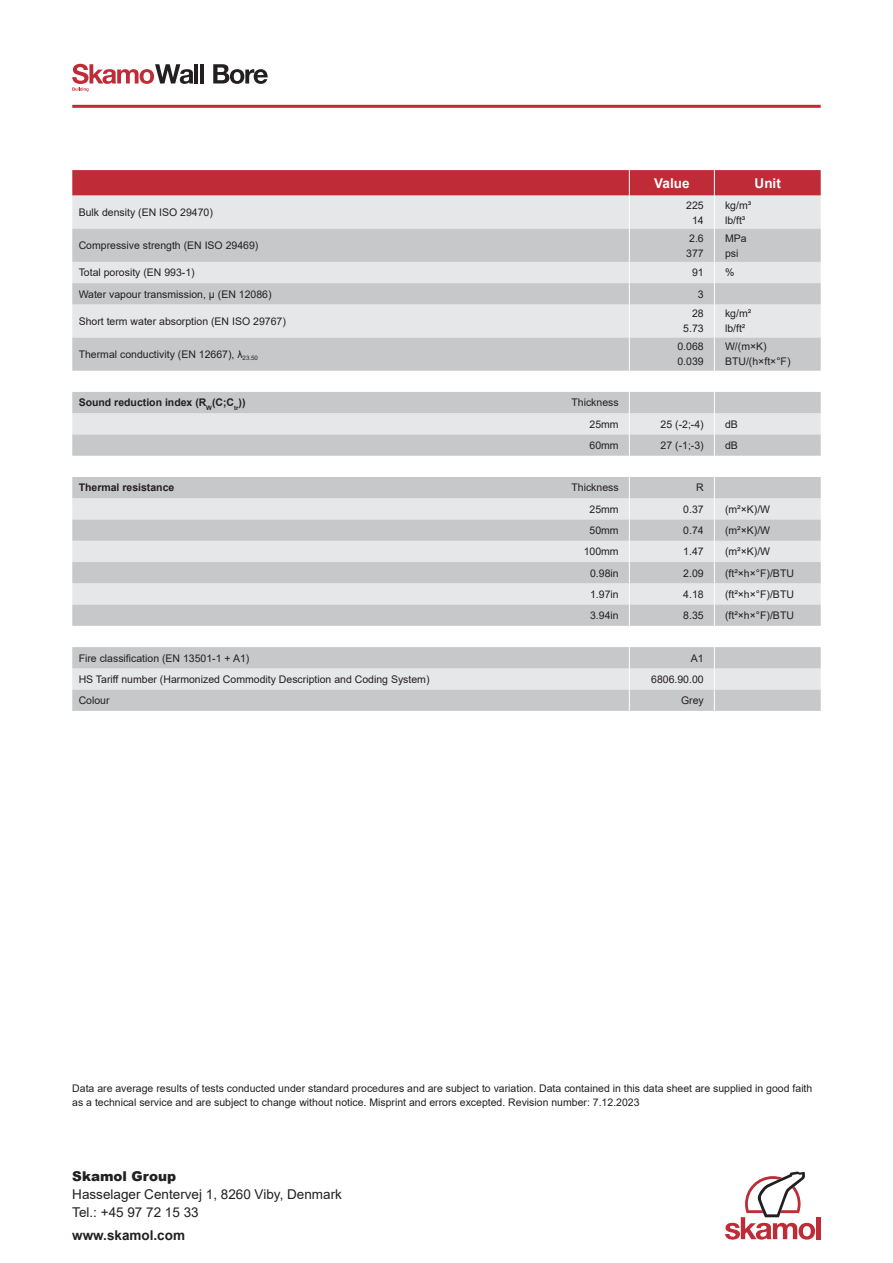
<style>
.page{position:relative;width:893px;height:1263px;background:#fff}
.page>*{position:absolute;margin:0;border:0;box-sizing:border-box;transform-origin:0 0}
.t1{font:13.5px/18px "Arial";color:#231f20}
.t2{font:700 13.5px "Arial";color:#231f20}
.t3{font:900 13.5px "Arial";color:#231f20}
.t4{font:700 13.5px "Arial";color:#fff}
.t5{font:10.5px/15px "Arial";color:#231f20}
.t6{font:700 10.5px "Arial";color:#231f20}
</style>
<div class="page">
<hr style="left:194px;top:64px;width:4px;height:19px;background:#231f20">
<hr style="left:200px;top:64px;width:4px;height:19px;background:#231f20">
<svg style="left:213px;top:64px;width:55px;height:20px"></svg>
<svg style="left:72px;top:64px;width:121px;height:27px"></svg>
<svg style="left:72px;top:170px;width:749px;height:26px;background:#c0313c"></svg>
<hr style="left:72px;top:105px;width:749px;height:3px;background:#bf2b37">
<div style="left:816px;top:1217px;width:5px;height:22px;background:#bf2b37"></div>
<svg style="left:725px;top:1171px;width:90px;height:68px"></svg>
<div style="left:72px;top:196px;width:749px;height:33px;background:#e6e7e9"></div>
<svg style="left:72px;top:229px;width:749px;height:482px;background:#d8d9db"></svg>
<hr style="left:629px;top:196px;width:1px;height:33px;background:#fff">
<hr style="left:714px;top:196px;width:1px;height:33px;background:#fff">
<hr style="left:629px;top:229px;width:1px;height:33px;background:#fff">
<hr style="left:714px;top:229px;width:1px;height:33px;background:#fff">
<svg style="left:629px;top:262px;width:1px;height:42px"></svg>
<svg style="left:714px;top:262px;width:1px;height:42px"></svg>
<hr style="left:629px;top:304px;width:1px;height:34px;background:#fff">
<hr style="left:714px;top:304px;width:1px;height:34px;background:#fff">
<hr style="left:629px;top:338px;width:1px;height:33px;background:#fff">
<hr style="left:714px;top:338px;width:1px;height:33px;background:#fff">
<svg style="left:629px;top:392px;width:1px;height:64px"></svg>
<svg style="left:629px;top:477px;width:1px;height:149px"></svg>
<svg style="left:629px;top:647px;width:1px;height:64px"></svg>
<svg style="left:714px;top:647px;width:1px;height:64px"></svg>
<svg style="left:714px;top:392px;width:1px;height:64px"></svg>
<svg style="left:714px;top:477px;width:1px;height:149px"></svg>
<p class="t4" style="left:654px;top:173px;width:37px">Value</p>
<p class="t4" style="left:755px;top:173px;width:28px">Unit</p>
<p class="t5" style="left:79px;top:205px;width:136px">Bulk density (EN ISO 29470)</p>
<p class="t5" style="left:686px;top:197px;width:19px;text-align:center">225<br>14</p>
<p class="t5" style="left:725px;top:197px;width:28px">kg/m³ lb/ft³</p>
<p class="t5" style="left:79px;top:238px;width:181px">Compressive strength (EN ISO 29469)</p>
<p class="t5" style="left:686px;top:230px;width:19px">2.6<br>377</p>
<p class="t5" style="left:725px;top:230px;width:23px">MPa psi</p>
<p class="t5" style="left:79px;top:265px;width:118px">Total porosity (EN 993-1)</p>
<p class="t5" style="left:692px;top:265px;width:13px">91</p>
<p class="t5" style="left:725px;top:265px;width:11px">%</p>
<p class="t5" style="left:79px;top:286px;width:194px">Water vapour transmission, µ (EN 12086)</p>
<p class="t5" style="left:698px;top:286px;width:7px">3</p>
<p class="t5" style="left:79px;top:314px;width:209px">Short term water absorption (EN ISO 29767)</p>
<p class="t5" style="left:683px;top:306px;width:22px;text-align:right">28<br>5.73</p>
<p class="t5" style="left:725px;top:306px;width:28px">kg/m² lb/ft²</p>
<p class="t5" style="left:79px;top:347px;width:181px">Thermal conductivity (EN 12667), λ<sub>23.50</sub></p>
<p class="t5" style="left:677px;top:339px;width:28px">0.068<br>0.039</p>
<p class="t5" style="left:725px;top:339px;width:67px">W/(m×K)<br>BTU/(h×ft×°F)</p>
<p class="t6" style="left:79px;top:395px;width:168px">Sound reduction index (R<sub>W</sub>(C;C<sub>tr</sub>))</p>
<p class="t5" style="left:571px;top:392px;width:49px;line-height:21.3px;text-align:right">Thickness<br>25mm</p>
<p class="t5" style="left:661px;top:416px;width:45px">25 (-2;-4)</p>
<p class="t5" style="left:725px;top:416px;width:14px">dB</p>
<p class="t5" style="left:589px;top:438px;width:31px">60mm</p>
<p class="t5" style="left:661px;top:438px;width:45px">27 (-1;-3)</p>
<p class="t5" style="left:725px;top:438px;width:14px">dB</p>
<p class="t6" style="left:79px;top:480px;width:97px">Thermal resistance</p>
<p class="t5" style="left:571px;top:480px;width:49px">Thickness</p>
<p class="t5" style="left:696px;top:480px;width:9px">R</p>
<p class="t5" style="left:589px;top:501px;width:31px">25mm</p>
<p class="t5" style="left:683px;top:501px;width:22px">0.37</p>
<p class="t5" style="left:725px;top:501px;width:47px">(m²×K)/W</p>
<p class="t5" style="left:589px;top:523px;width:31px">50mm</p>
<p class="t5" style="left:683px;top:523px;width:22px">0.74</p>
<p class="t5" style="left:725px;top:523px;width:47px">(m²×K)/W</p>
<p class="t5" style="left:584px;top:544px;width:37px">100mm</p>
<p class="t5" style="left:683px;top:544px;width:22px">1.47</p>
<p class="t5" style="left:725px;top:544px;width:47px">(m²×K)/W</p>
<p class="t5" style="left:590px;top:565px;width:30px">0.98in</p>
<p class="t5" style="left:683px;top:565px;width:22px">2.09</p>
<p class="t5" style="left:725px;top:565px;width:70px">(ft²×h×°F)/BTU</p>
<p class="t5" style="left:590px;top:586px;width:30px">1.97in</p>
<p class="t5" style="left:683px;top:586px;width:22px">4.18</p>
<p class="t5" style="left:725px;top:586px;width:70px">(ft²×h×°F)/BTU</p>
<p class="t5" style="left:590px;top:608px;width:30px">3.94in</p>
<p class="t5" style="left:683px;top:608px;width:22px">8.35</p>
<p class="t5" style="left:725px;top:608px;width:70px">(ft²×h×°F)/BTU</p>
<p class="t5" style="left:79px;top:650px;width:172px">Fire classification (EN 13501-1 + A1)</p>
<p class="t5" style="left:691px;top:650px;width:14px">A1</p>
<p class="t5" style="left:79px;top:671px;width:352px">HS Tariff number (Harmonized Commodity Description and Coding System)</p>
<p class="t5" style="left:651px;top:671px;width:54px">6806.90.00</p>
<p class="t5" style="left:79px;top:693px;width:32px">Colour</p>
<p class="t5" style="left:681px;top:693px;width:24px">Grey</p>
<p class="t5" style="left:72px;top:1081px;width:742px;line-height:13.5px">Data are average results of tests conducted under standard procedures and are subject to variation. Data contained in this data sheet are supplied in good faith as a technical service and are subject to change without notice. Misprint and errors excepted. Revision number: 7.12.2023</p>
<p class="t3" style="left:72px;top:1166px;width:105px">Skamol Group</p>
<p class="t1" style="left:72px;top:1185px;width:271px">Hasselager Centervej 1, 8260 Viby, Denmark<br>Tel.: +45 97 72 15 33</p>
<p class="t2" style="left:72px;top:1225px;width:114px">www.skamol.com</p>
</div>
